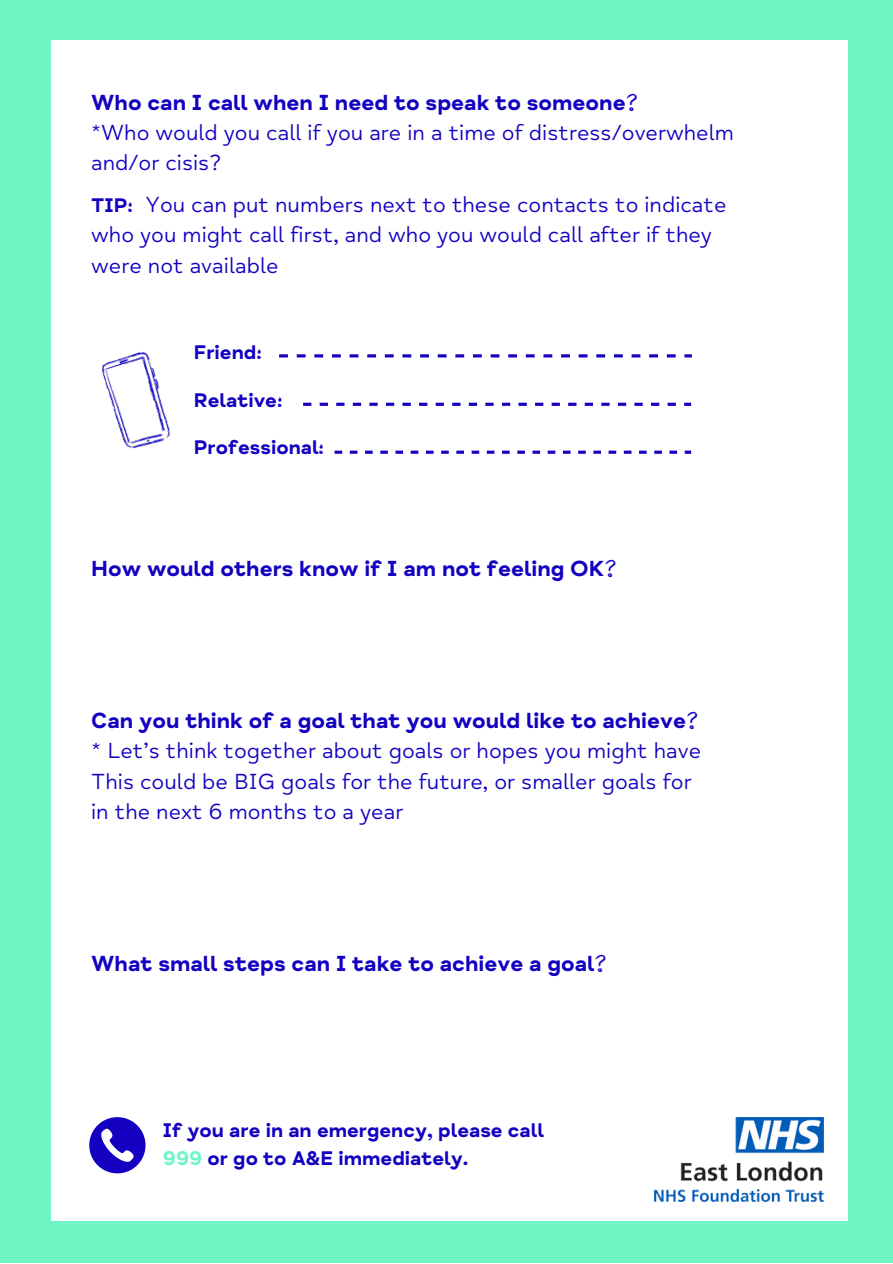
<style>
.page{position:relative;width:893px;height:1264px;background:#fff}
.page>*{position:absolute;margin:0;border:0;box-sizing:border-box;transform-origin:0 0}
.t1{font:22.35px "Mind Meridian";color:#1300c1}
.t2{font:22.35px "Mind Meridian Display";color:#1300c1}
.t3{font:20.25px "Mind Meridian Display";color:#1300c1}
.s1{color:#71f5c4}
</style>
<div class="page">
<div style="left:0;top:0;width:892px;height:1262px;background:#71f5c4"></div>
<div style="left:51px;top:40px;width:796px;height:1180px;background:#fff"></div>
<img style="left:101px;top:351px;width:70px;height:98px">
<img style="left:654px;top:1117px;width:169px;height:84px">
<svg style="left:684px;top:354px;width:7px;height:3px"></svg>
<svg style="left:666px;top:354px;width:9px;height:3px"></svg>
<svg style="left:649px;top:354px;width:9px;height:3px"></svg>
<svg style="left:631px;top:354px;width:9px;height:3px"></svg>
<svg style="left:614px;top:354px;width:8px;height:3px"></svg>
<svg style="left:596px;top:354px;width:9px;height:3px"></svg>
<svg style="left:578px;top:354px;width:9px;height:3px"></svg>
<svg style="left:561px;top:354px;width:9px;height:3px"></svg>
<svg style="left:543px;top:354px;width:9px;height:3px"></svg>
<svg style="left:526px;top:354px;width:8px;height:3px"></svg>
<svg style="left:508px;top:354px;width:9px;height:3px"></svg>
<svg style="left:490px;top:354px;width:9px;height:3px"></svg>
<svg style="left:473px;top:354px;width:8px;height:3px"></svg>
<svg style="left:455px;top:354px;width:9px;height:3px"></svg>
<svg style="left:437px;top:354px;width:9px;height:3px"></svg>
<svg style="left:420px;top:354px;width:9px;height:3px"></svg>
<svg style="left:402px;top:354px;width:9px;height:3px"></svg>
<svg style="left:385px;top:354px;width:8px;height:3px"></svg>
<svg style="left:367px;top:354px;width:9px;height:3px"></svg>
<svg style="left:349px;top:354px;width:9px;height:3px"></svg>
<svg style="left:332px;top:354px;width:9px;height:3px"></svg>
<svg style="left:314px;top:354px;width:9px;height:3px"></svg>
<svg style="left:297px;top:354px;width:8px;height:3px"></svg>
<svg style="left:279px;top:354px;width:9px;height:3px"></svg>
<svg style="left:684px;top:450px;width:7px;height:4px"></svg>
<svg style="left:669px;top:450px;width:8px;height:4px"></svg>
<svg style="left:654px;top:450px;width:7px;height:4px"></svg>
<svg style="left:639px;top:450px;width:7px;height:4px"></svg>
<svg style="left:623px;top:450px;width:8px;height:4px"></svg>
<svg style="left:608px;top:450px;width:8px;height:4px"></svg>
<svg style="left:593px;top:450px;width:8px;height:4px"></svg>
<svg style="left:578px;top:450px;width:7px;height:4px"></svg>
<svg style="left:563px;top:450px;width:7px;height:4px"></svg>
<svg style="left:547px;top:450px;width:8px;height:4px"></svg>
<svg style="left:532px;top:450px;width:8px;height:4px"></svg>
<svg style="left:517px;top:450px;width:8px;height:4px"></svg>
<svg style="left:502px;top:450px;width:7px;height:4px"></svg>
<svg style="left:487px;top:450px;width:7px;height:4px"></svg>
<svg style="left:471px;top:450px;width:8px;height:4px"></svg>
<svg style="left:456px;top:450px;width:8px;height:4px"></svg>
<svg style="left:441px;top:450px;width:8px;height:4px"></svg>
<svg style="left:426px;top:450px;width:7px;height:4px"></svg>
<svg style="left:410px;top:450px;width:8px;height:4px"></svg>
<svg style="left:395px;top:450px;width:8px;height:4px"></svg>
<svg style="left:380px;top:450px;width:8px;height:4px"></svg>
<svg style="left:365px;top:450px;width:7px;height:4px"></svg>
<svg style="left:350px;top:450px;width:7px;height:4px"></svg>
<svg style="left:334px;top:450px;width:8px;height:4px"></svg>
<svg style="left:684px;top:403px;width:7px;height:3px"></svg>
<svg style="left:667px;top:403px;width:8px;height:3px"></svg>
<svg style="left:651px;top:403px;width:8px;height:3px"></svg>
<svg style="left:634px;top:403px;width:8px;height:3px"></svg>
<svg style="left:618px;top:403px;width:8px;height:3px"></svg>
<svg style="left:601px;top:403px;width:8px;height:3px"></svg>
<svg style="left:584px;top:403px;width:9px;height:3px"></svg>
<svg style="left:568px;top:403px;width:8px;height:3px"></svg>
<svg style="left:551px;top:403px;width:9px;height:3px"></svg>
<svg style="left:535px;top:403px;width:8px;height:3px"></svg>
<svg style="left:518px;top:403px;width:8px;height:3px"></svg>
<svg style="left:502px;top:403px;width:8px;height:3px"></svg>
<svg style="left:485px;top:403px;width:8px;height:3px"></svg>
<svg style="left:469px;top:403px;width:8px;height:3px"></svg>
<svg style="left:452px;top:403px;width:8px;height:3px"></svg>
<svg style="left:435px;top:403px;width:9px;height:3px"></svg>
<svg style="left:419px;top:403px;width:8px;height:3px"></svg>
<svg style="left:402px;top:403px;width:9px;height:3px"></svg>
<svg style="left:386px;top:403px;width:8px;height:3px"></svg>
<svg style="left:369px;top:403px;width:8px;height:3px"></svg>
<svg style="left:353px;top:403px;width:8px;height:3px"></svg>
<svg style="left:336px;top:403px;width:8px;height:3px"></svg>
<svg style="left:319px;top:403px;width:9px;height:3px"></svg>
<svg style="left:303px;top:403px;width:8px;height:3px"></svg>
<svg style="left:89px;top:1117px;width:56px;height:56px"></svg>
<p class="t2" style="left:91px;top:89px;width:549px">Who can I call when I need to speak to someone?</p>
<p class="t1" style="left:91px;top:119px;width:644px">*Who would you call if you are in a time of distress/overwhelm</p>
<p class="t1" style="left:91px;top:149px;width:131px">and/or cisis?</p>
<p class="t1" style="left:145px;top:191px;width:582px">You can put numbers next to these contacts to indicate</p>
<p class="t1" style="left:91px;top:221px;width:622px">who you might call first, and who you would call after if they</p>
<p class="t1" style="left:91px;top:252px;width:189px">were not available</p>
<p class="t3" style="left:91px;top:193px;width:43px">TIP:</p>
<p class="t3" style="left:194px;top:340px;width:69px">Friend:</p>
<p class="t3" style="left:194px;top:387px;width:90px">Relative:</p>
<p class="t3" style="left:194px;top:435px;width:132px">Professional:</p>
<p class="t2" style="left:91px;top:555px;width:527px">How would others know if I am not feeling OK?</p>
<p class="t2" style="left:91px;top:707px;width:609px">Can you think of a goal that you would like to achieve?</p>
<p class="t1" style="left:91px;top:737px;width:611px">* Let’s think together about goals or hopes you might have</p>
<p class="t1" style="left:91px;top:768px;width:602px">This could be BIG goals for the future, or smaller goals for</p>
<p class="t1" style="left:91px;top:798px;width:313px">in the next 6 months to a year</p>
<p class="t2" style="left:91px;top:950px;width:517px">What small steps can I take to achieve a goal?</p>
<p class="t3" style="left:163px;top:1117px;width:382px">If you are in an emergency, please call</p>
<p class="t3" style="left:163px;top:1145px;width:307px"><span class="s1">999</span> or go to A&amp;E immediately.</p>
</div>
